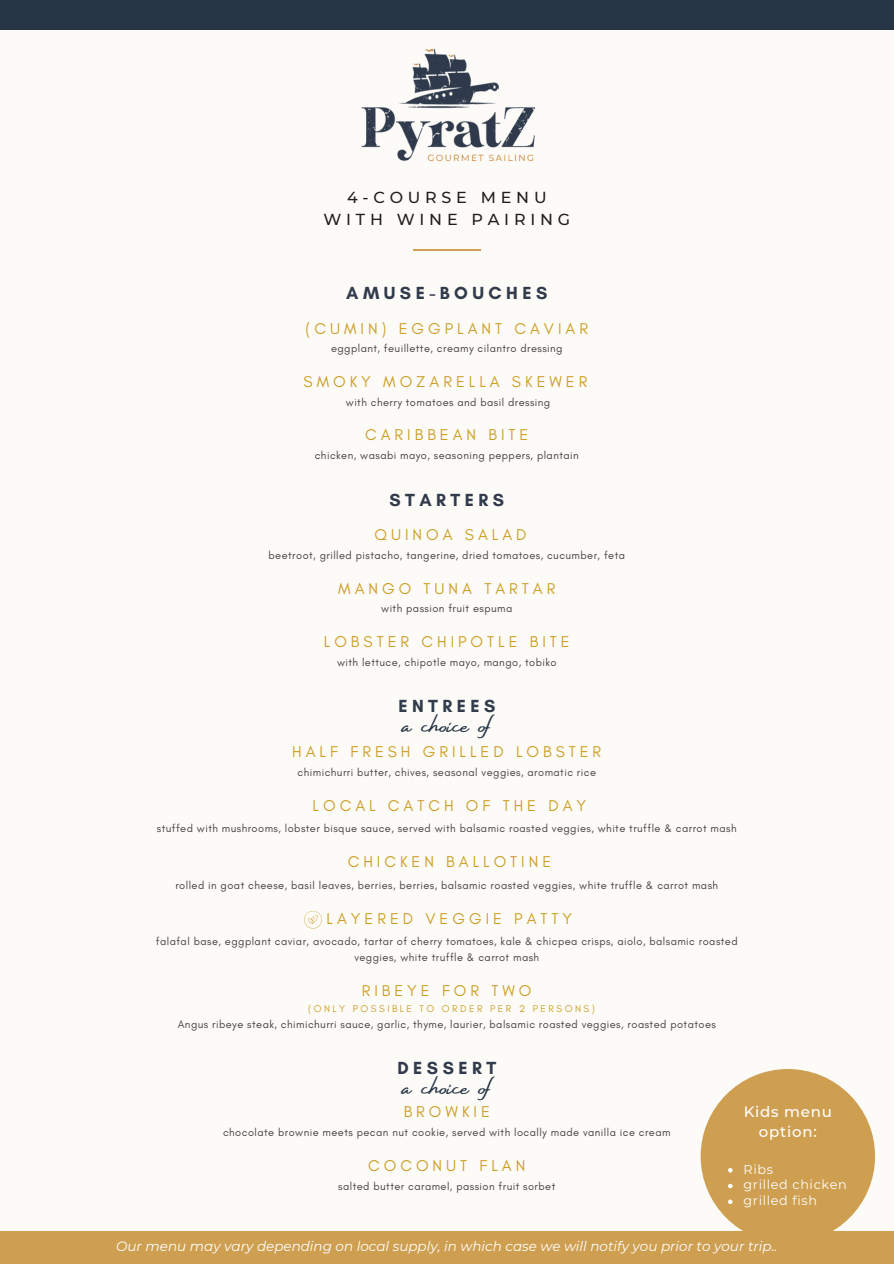
<style>
.page{position:relative;width:894px;height:1264px;background:#fff}
.page>*{position:absolute;margin:0;border:0;box-sizing:border-box;transform-origin:0 0}
.t1{font:27px "Amsterdam Four";color:#263645}
.t2{font:700 17.85px "Glacial Indifference";letter-spacing:.25em;color:#313b4b}
.t3{font:15.9px "Glacial Indifference";letter-spacing:.25em;color:#cd9e25}
.t4{font:500 15.9px "Montserrat";letter-spacing:.3em;color:#211f1c}
.t5{font:500 15px/19.2px "Montserrat";letter-spacing:.05em;color:#fff;text-align:center}
.t6{font:italic 13.5px "Montserrat";color:#fff}
.t7{font:12.75px "Montserrat";letter-spacing:.05em;color:#fff}
.t8{font:11.1px/15.6px "Glacial Indifference";letter-spacing:.04em;color:#44433f;text-align:center}
.t9{font:9.9px "Glacial Indifference";letter-spacing:.25em;color:#cd9e25}
</style>
<div class="page">
<div style="left:0;top:0;width:893px;height:1263px;background:#fcfbf8"></div>
<div style="left:700px;top:1069px;width:174px;height:174px;background:#ce9f51;border-radius:50%"></div>
<svg style="left:728px;top:1168px;width:4px;height:4px"></svg>
<svg style="left:728px;top:1183px;width:4px;height:5px"></svg>
<svg style="left:728px;top:1199px;width:4px;height:4px"></svg>
<div style="left:0;top:0;width:893px;height:29px;background:#263645"></div>
<div style="left:0;top:1231px;width:893px;height:32px;background:#ce9f51"></div>
<hr style="left:413px;top:249px;width:67px;height:1px;background:#ce9f51">
<img style="left:333px;top:29px;width:227px;height:133px">
<svg style="left:304px;top:910px;width:18px;height:18px"></svg>
<p class="t4" style="left:347px;top:188px;width:201px">4-COURSE MENU</p>
<p class="t4" style="left:323px;top:209px;width:248px">WITH WINE PAIRING</p>
<p class="t2" style="left:346px;top:282px;width:202px">AMUSE-BOUCHES</p>
<p class="t3" style="left:305px;top:318px;width:284px">(CUMIN) EGGPLANT CAVIAR</p>
<p class="t8" style="left:331px;top:340px;width:233px">eggplant, feuillette, creamy cilantro dressing</p>
<p class="t3" style="left:303px;top:372px;width:285px">SMOKY MOZARELLA SKEWER</p>
<p class="t8" style="left:346px;top:394px;width:206px">with cherry tomatoes and basil dressing</p>
<p class="t3" style="left:365px;top:425px;width:165px">CARIBBEAN BITE</p>
<p class="t8" style="left:315px;top:447px;width:265px">chicken, wasabi mayo, seasoning peppers, plantain</p>
<p class="t2" style="left:389px;top:489px;width:116px">STARTERS</p>
<p class="t3" style="left:374px;top:525px;width:153px">QUINOA SALAD</p>
<p class="t8" style="left:268px;top:547px;width:358px">beetroot, grilled pistacho, tangerine, dried tomatoes, cucumber, feta</p>
<p class="t3" style="left:338px;top:578px;width:218px">MANGO TUNA TARTAR</p>
<p class="t8" style="left:381px;top:600px;width:133px">with passion fruit espuma</p>
<p class="t3" style="left:324px;top:631px;width:247px">LOBSTER CHIPOTLE BITE</p>
<p class="t8" style="left:337px;top:654px;width:221px">with lettuce, chipotle mayo, mango, tobiko</p>
<p class="t2" style="left:398px;top:695px;width:98px">ENTREES</p>
<p class="t3" style="left:292px;top:742px;width:310px">HALF FRESH GRILLED LOBSTER</p>
<p class="t8" style="left:297px;top:764px;width:300px">chimichurri butter, chives, seasonal veggies, aromatic rice</p>
<p class="t1" style="left:402px;top:710px;width:90px">a choice of</p>
<p class="t3" style="left:312px;top:795px;width:275px">LOCAL CATCH OF THE DAY</p>
<p class="t8" style="left:157px;top:820px;width:581px">stuffed with mushrooms, lobster bisque sauce, served with balsamic roasted veggies, white truffle &amp; carrot mash</p>
<p class="t3" style="left:347px;top:852px;width:205px">CHICKEN BALLOTINE</p>
<p class="t8" style="left:175px;top:877px;width:544px">rolled in goat cheese, basil leaves, berries, berries, balsamic roasted veggies, white truffle &amp; carrot mash</p>
<p class="t3" style="left:326px;top:908px;width:247px">LAYERED VEGGIE PATTY</p>
<p class="t8" style="left:156px;top:933px;width:583px">falafal base, eggplant caviar, avocado, tartar of cherry tomatoes, kale &amp; chicpea crisps, aiolo, balsamic roasted veggies, white truffle &amp; carrot mash</p>
<p class="t3" style="left:361px;top:980px;width:171px">RIBEYE FOR TWO</p>
<p class="t9" style="left:308px;top:1002px;width:288px">(ONLY POSSIBLE TO ORDER PER 2 PERSONS)</p>
<p class="t8" style="left:178px;top:1015px;width:539px">Angus ribeye steak, chimichurri sauce, garlic, thyme, laurier, balsamic roasted veggies, roasted potatoes</p>
<p class="t2" style="left:397px;top:1057px;width:100px">DESSERT</p>
<p class="t3" style="left:403px;top:1102px;width:88px">BROWKIE</p>
<p class="t8" style="left:223px;top:1124px;width:449px">chocolate brownie meets pecan nut cookie, served with locally made vanilla ice cream</p>
<p class="t1" style="left:402px;top:1071px;width:90px">a choice of</p>
<p class="t5" style="left:743px;top:1102px;width:90px">Kids menu option:</p>
<p class="t3" style="left:368px;top:1156px;width:159px">COCONUT FLAN</p>
<p class="t8" style="left:338px;top:1178px;width:218px">salted butter caramel, passion fruit sorbet</p>
<p class="t7" style="left:743px;top:1161px;width:31px">Ribs</p>
<p class="t7" style="left:743px;top:1176px;width:105px">grilled chicken</p>
<p class="t7" style="left:743px;top:1192px;width:75px">grilled fish</p>
<p class="t6" style="left:116px;top:1237px;width:662px">Our menu may vary depending on local supply, in which case we will notify you prior to your trip..</p>
</div>
